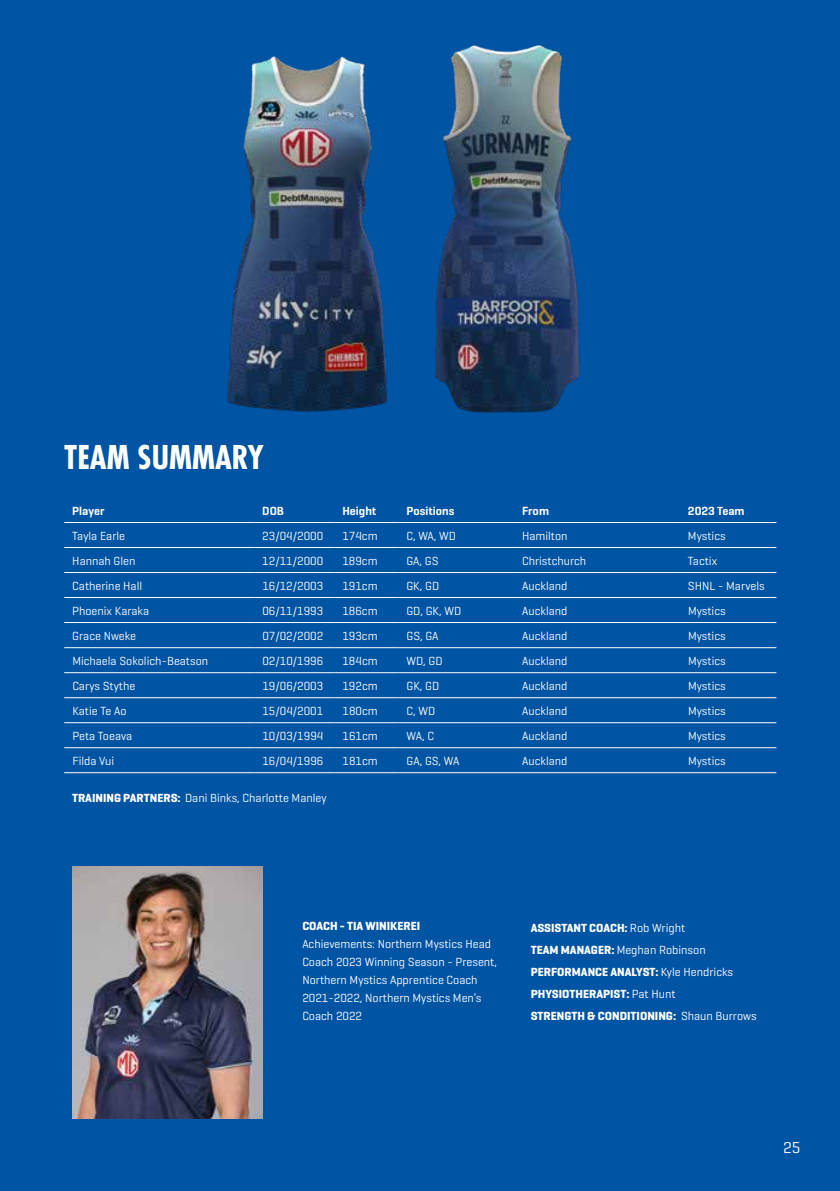
<style>
.page{position:relative;width:840px;height:1191px;background:#fff}
.page>*{position:absolute;margin:0;border:0;box-sizing:border-box;transform-origin:0 0}
.t1{font:700 condensed 31.8px "Futura Std";color:#fff}
.t2{font:16px "Geogrotesque";color:#fff}
.t3{font:12px/18px "Geogrotesque";color:#fff}
.t4{font:700 12px/22px "Geogrotesque";color:#fff}
.t5{font:600 12px "Geogrotesque";color:#fff}
.s1{font-weight:700}
.s2{font-weight:400}
</style>
<div class="page">
<div style="left:0;top:0;width:839px;height:1191px;background:#0054a4"></div>
<img style="left:72px;top:866px;width:190px;height:253px">
<hr style="left:64px;top:522px;width:190px;height:1px;background:#fff">
<hr style="left:254px;top:522px;width:80px;height:1px;background:#fff">
<hr style="left:334px;top:522px;width:64px;height:1px;background:#fff">
<hr style="left:398px;top:522px;width:116px;height:1px;background:#fff">
<hr style="left:514px;top:522px;width:165px;height:1px;background:#fff">
<hr style="left:679px;top:522px;width:97px;height:1px;background:#fff">
<hr style="left:64px;top:572px;width:190px;height:1px;background:#fff">
<hr style="left:254px;top:572px;width:80px;height:1px;background:#fff">
<hr style="left:334px;top:572px;width:64px;height:1px;background:#fff">
<hr style="left:398px;top:572px;width:116px;height:1px;background:#fff">
<hr style="left:514px;top:572px;width:165px;height:1px;background:#fff">
<hr style="left:679px;top:572px;width:97px;height:1px;background:#fff">
<hr style="left:64px;top:597px;width:190px;height:1px;background:#fff">
<hr style="left:254px;top:597px;width:80px;height:1px;background:#fff">
<hr style="left:334px;top:597px;width:64px;height:1px;background:#fff">
<hr style="left:398px;top:597px;width:116px;height:1px;background:#fff">
<hr style="left:514px;top:597px;width:165px;height:1px;background:#fff">
<hr style="left:679px;top:597px;width:97px;height:1px;background:#fff">
<hr style="left:64px;top:622px;width:190px;height:1px;background:#fff">
<hr style="left:254px;top:622px;width:80px;height:1px;background:#fff">
<hr style="left:334px;top:622px;width:64px;height:1px;background:#fff">
<hr style="left:398px;top:622px;width:116px;height:1px;background:#fff">
<hr style="left:514px;top:622px;width:165px;height:1px;background:#fff">
<hr style="left:679px;top:622px;width:97px;height:1px;background:#fff">
<hr style="left:64px;top:647px;width:190px;height:1px;background:#fff">
<hr style="left:254px;top:647px;width:80px;height:1px;background:#fff">
<hr style="left:334px;top:647px;width:64px;height:1px;background:#fff">
<hr style="left:398px;top:647px;width:116px;height:1px;background:#fff">
<hr style="left:514px;top:647px;width:165px;height:1px;background:#fff">
<hr style="left:679px;top:647px;width:97px;height:1px;background:#fff">
<hr style="left:64px;top:672px;width:190px;height:1px;background:#fff">
<hr style="left:254px;top:672px;width:80px;height:1px;background:#fff">
<hr style="left:334px;top:672px;width:64px;height:1px;background:#fff">
<hr style="left:398px;top:672px;width:116px;height:1px;background:#fff">
<hr style="left:514px;top:672px;width:165px;height:1px;background:#fff">
<hr style="left:679px;top:672px;width:97px;height:1px;background:#fff">
<hr style="left:64px;top:697px;width:190px;height:1px;background:#fff">
<hr style="left:254px;top:697px;width:80px;height:1px;background:#fff">
<hr style="left:334px;top:697px;width:64px;height:1px;background:#fff">
<hr style="left:398px;top:697px;width:116px;height:1px;background:#fff">
<hr style="left:514px;top:697px;width:165px;height:1px;background:#fff">
<hr style="left:679px;top:697px;width:97px;height:1px;background:#fff">
<hr style="left:64px;top:722px;width:190px;height:1px;background:#fff">
<hr style="left:254px;top:722px;width:80px;height:1px;background:#fff">
<hr style="left:334px;top:722px;width:64px;height:1px;background:#fff">
<hr style="left:398px;top:722px;width:116px;height:1px;background:#fff">
<hr style="left:514px;top:722px;width:165px;height:1px;background:#fff">
<hr style="left:679px;top:722px;width:97px;height:1px;background:#fff">
<hr style="left:64px;top:747px;width:190px;height:1px;background:#fff">
<hr style="left:254px;top:747px;width:80px;height:1px;background:#fff">
<hr style="left:334px;top:747px;width:64px;height:1px;background:#fff">
<hr style="left:398px;top:747px;width:116px;height:1px;background:#fff">
<hr style="left:514px;top:747px;width:165px;height:1px;background:#fff">
<hr style="left:679px;top:747px;width:97px;height:1px;background:#fff">
<hr style="left:64px;top:772px;width:190px;height:1px;background:#fff">
<hr style="left:254px;top:772px;width:80px;height:1px;background:#fff">
<hr style="left:334px;top:772px;width:64px;height:1px;background:#fff">
<hr style="left:398px;top:772px;width:116px;height:1px;background:#fff">
<hr style="left:514px;top:772px;width:165px;height:1px;background:#fff">
<hr style="left:679px;top:772px;width:97px;height:1px;background:#fff">
<hr style="left:64px;top:547px;width:190px;height:1px;background:#fff">
<hr style="left:254px;top:547px;width:80px;height:1px;background:#fff">
<hr style="left:334px;top:547px;width:64px;height:1px;background:#fff">
<hr style="left:398px;top:547px;width:116px;height:1px;background:#fff">
<hr style="left:514px;top:547px;width:165px;height:1px;background:#fff">
<hr style="left:679px;top:547px;width:97px;height:1px;background:#fff">
<img style="left:525px;top:45px;width:55px;height:368px">
<img style="left:227px;top:45px;width:298px;height:368px">
<h1 class="t1" style="left:64px;top:438px;width:201px">TEAM SUMMARY</h1>
<p class="t5" style="left:72px;top:503px;width:34px">Player</p>
<p class="t5" style="left:262px;top:503px;width:23px">DOB</p>
<p class="t5" style="left:342px;top:503px;width:35px">Height</p>
<p class="t5" style="left:406px;top:503px;width:49px">Positions</p>
<p class="t5" style="left:522px;top:503px;width:28px">From</p>
<p class="t5" style="left:687px;top:503px;width:58px">2023 Team</p>
<p class="t3" style="left:72px;top:526px;width:54px">Tayla Earle</p>
<p class="t3" style="left:262px;top:526px;width:62px">23/04/2000</p>
<p class="t3" style="left:342px;top:526px;width:37px">174cm</p>
<p class="t3" style="left:406px;top:526px;width:51px">C, WA, WD</p>
<p class="t3" style="left:522px;top:526px;width:47px">Hamilton</p>
<p class="t3" style="left:687px;top:526px;width:39px">Mystics</p>
<p class="t3" style="left:72px;top:551px;width:65px">Hannah Glen</p>
<p class="t3" style="left:262px;top:551px;width:62px">12/11/2000</p>
<p class="t3" style="left:342px;top:551px;width:37px">189cm</p>
<p class="t3" style="left:406px;top:551px;width:34px">GA, GS</p>
<p class="t3" style="left:522px;top:551px;width:66px">Christchurch</p>
<p class="t3" style="left:687px;top:551px;width:31px">Tactix</p>
<p class="t3" style="left:72px;top:576px;width:71px">Catherine Hall</p>
<p class="t3" style="left:262px;top:576px;width:62px">16/12/2003</p>
<p class="t3" style="left:342px;top:576px;width:37px">191cm</p>
<p class="t3" style="left:406px;top:576px;width:34px">GK, GD</p>
<p class="t3" style="left:522px;top:576px;width:47px">Auckland</p>
<p class="t3" style="left:687px;top:576px;width:78px">SHNL - Marvels</p>
<p class="t3" style="left:72px;top:601px;width:78px">Phoenix Karaka</p>
<p class="t3" style="left:262px;top:601px;width:62px">06/11/1993</p>
<p class="t3" style="left:342px;top:601px;width:37px">186cm</p>
<p class="t3" style="left:406px;top:601px;width:56px">GD, GK, WD</p>
<p class="t3" style="left:522px;top:601px;width:47px">Auckland</p>
<p class="t3" style="left:687px;top:601px;width:39px">Mystics</p>
<p class="t3" style="left:72px;top:626px;width:65px">Grace Nweke</p>
<p class="t3" style="left:262px;top:626px;width:62px">07/02/2002</p>
<p class="t3" style="left:342px;top:626px;width:37px">193cm</p>
<p class="t3" style="left:406px;top:626px;width:34px">GS, GA</p>
<p class="t3" style="left:522px;top:626px;width:47px">Auckland</p>
<p class="t3" style="left:687px;top:626px;width:39px">Mystics</p>
<p class="t3" style="left:72px;top:651px;width:137px">Michaela Sokolich-Beatson</p>
<p class="t3" style="left:262px;top:651px;width:62px">02/10/1996</p>
<p class="t3" style="left:342px;top:651px;width:37px">184cm</p>
<p class="t3" style="left:406px;top:651px;width:37px">WD, GD</p>
<p class="t3" style="left:522px;top:651px;width:47px">Auckland</p>
<p class="t3" style="left:687px;top:651px;width:39px">Mystics</p>
<p class="t3" style="left:72px;top:676px;width:64px">Carys Stythe</p>
<p class="t3" style="left:262px;top:676px;width:62px">19/06/2003</p>
<p class="t3" style="left:342px;top:676px;width:37px">192cm</p>
<p class="t3" style="left:406px;top:676px;width:34px">GK, GD</p>
<p class="t3" style="left:522px;top:676px;width:47px">Auckland</p>
<p class="t3" style="left:687px;top:676px;width:39px">Mystics</p>
<p class="t3" style="left:72px;top:701px;width:56px">Katie Te Ao</p>
<p class="t3" style="left:262px;top:701px;width:62px">15/04/2001</p>
<p class="t3" style="left:342px;top:701px;width:37px">180cm</p>
<p class="t3" style="left:406px;top:701px;width:30px">C, WD</p>
<p class="t3" style="left:522px;top:701px;width:47px">Auckland</p>
<p class="t3" style="left:687px;top:701px;width:39px">Mystics</p>
<p class="t3" style="left:72px;top:726px;width:61px">Peta Toeava</p>
<p class="t3" style="left:262px;top:726px;width:62px">10/03/1994</p>
<p class="t3" style="left:342px;top:726px;width:37px">161cm</p>
<p class="t3" style="left:406px;top:726px;width:29px">WA, C</p>
<p class="t3" style="left:522px;top:726px;width:47px">Auckland</p>
<p class="t3" style="left:687px;top:726px;width:39px">Mystics</p>
<p class="t3" style="left:72px;top:751px;width:43px">Filda Vui</p>
<p class="t3" style="left:262px;top:751px;width:62px">16/04/1996</p>
<p class="t3" style="left:342px;top:751px;width:37px">181cm</p>
<p class="t3" style="left:406px;top:751px;width:54px">GA, GS, WA</p>
<p class="t3" style="left:522px;top:751px;width:47px">Auckland</p>
<p class="t3" style="left:687px;top:751px;width:39px">Mystics</p>
<p class="t3" style="left:72px;top:788px;width:256px"><span class="s1">TRAINING PARTNERS:</span> Dani Binks, Charlotte Manley</p>
<p class="t4" style="left:302px;top:914px;width:119px">COACH - TIA WINIKEREI</p>
<p class="t3" style="left:302px;top:934px;width:196px">Achievements: Northern Mystics Head<br>Coach 2023 Winning Season - Present,<br>Northern Mystics Apprentice Coach<br>2021-2022, Northern Mystics Men’s<br>Coach 2022</p>
<p class="t4" style="left:530px;top:916px;width:227px">ASSISTANT COACH: <span class="s2">Rob Wright<br></span>TEAM MANAGER: <span class="s2">Meghan Robinson<br></span>PERFORMANCE ANALYST: <span class="s2">Kyle Hendricks<br></span>PHYSIOTHERAPIST: <span class="s2">Pat Hunt<br></span>STRENGTH &amp; CONDITIONING: <span class="s2">Shaun Burrows</span></p>
<h2 class="t2" style="left:782px;top:1137px;width:19px">25</h2>
</div>
